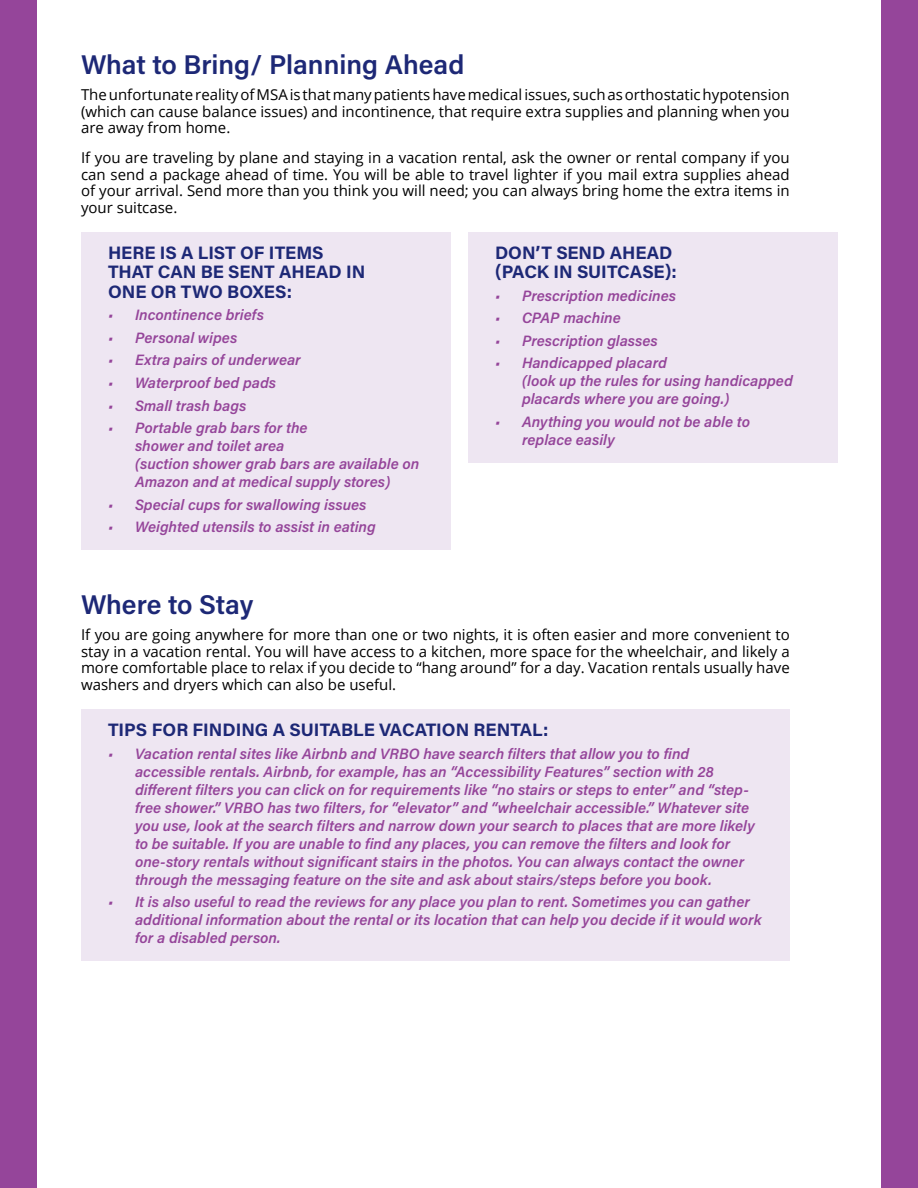
<style>
.page{position:relative;width:918px;height:1188px;background:#95459a}
.page>*{position:absolute;margin:0;border:0;box-sizing:border-box;transform-origin:0 0}
.t1{font:600 27px "Acumin Pro";letter-spacing:-.005em;color:#1d2876}
.t2{font:700 18px/19.5px "Acumin Pro";color:#1d2876}
.t3{font:italic 600 15px/18px "Acumin Pro";color:#95459a}
.t4{font:15px/16.5px "Open Sans";color:#000;text-align:justify}
.s1{font-weight:400}
</style>
<div class="page">
<div style="left:38px;top:0;width:843px;height:1188px;background:#fff"></div>
<div style="left:81px;top:709px;width:709px;height:45px;background:#eee6f2"></div>
<div style="left:81px;top:734px;width:709px;height:168px;background:#eee6f2"></div>
<div style="left:81px;top:883px;width:709px;height:78px;background:#eee6f2"></div>
<div style="left:81px;top:232px;width:369px;height:84px;background:#eee6f2"></div>
<div style="left:81px;top:296px;width:369px;height:42px;background:#eee6f2"></div>
<div style="left:81px;top:318px;width:369px;height:42px;background:#eee6f2"></div>
<div style="left:81px;top:341px;width:369px;height:42px;background:#eee6f2"></div>
<div style="left:81px;top:363px;width:369px;height:42px;background:#eee6f2"></div>
<div style="left:81px;top:386px;width:369px;height:42px;background:#eee6f2"></div>
<div style="left:81px;top:409px;width:369px;height:96px;background:#eee6f2"></div>
<div style="left:81px;top:485px;width:369px;height:42px;background:#eee6f2"></div>
<div style="left:81px;top:508px;width:369px;height:42px;background:#eee6f2"></div>
<div style="left:468px;top:232px;width:369px;height:64px;background:#eee6f2"></div>
<div style="left:468px;top:276px;width:369px;height:42px;background:#eee6f2"></div>
<div style="left:468px;top:299px;width:369px;height:42px;background:#eee6f2"></div>
<div style="left:468px;top:321px;width:369px;height:42px;background:#eee6f2"></div>
<div style="left:468px;top:344px;width:369px;height:78px;background:#eee6f2"></div>
<div style="left:468px;top:403px;width:369px;height:60px;background:#eee6f2"></div>
<h1 class="t1" style="left:81px;top:46px;width:385px">What to Bring/ Planning Ahead</h1>
<p class="t4" style="left:81px;top:86px;width:710px">The unfortunate reality of MSA is that many patients have medical issues, such as orthostatic hypotension (which can cause balance issues) and incontinence, that require extra supplies and planning when you are away from home.</p>
<p class="t4" style="left:81px;top:149px;width:710px">If you are traveling by plane and staying in a vacation rental, ask the owner or rental company if you can send a package ahead of time. You will be able to travel lighter if you mail extra supplies ahead of your arrival. Send more than you think you will need; you can always bring home the extra items in your suitcase.</p>
<p class="t2" style="left:108px;top:242px;width:259px">HERE IS A LIST OF ITEMS<br>THAT CAN BE SENT AHEAD IN<br>ONE OR TWO BOXES:</p>
<p class="t3" style="left:108px;top:305px;width:157px"><span class="s1">•</span> Incontinence briefs</p>
<p class="t3" style="left:108px;top:328px;width:131px"><span class="s1">•</span> Personal wipes</p>
<p class="t3" style="left:108px;top:350px;width:194px"><span class="s1">•</span> Extra pairs of underwear</p>
<p class="t3" style="left:108px;top:373px;width:170px"><span class="s1">•</span> Waterproof bed pads</p>
<p class="t3" style="left:108px;top:396px;width:140px"><span class="s1">•</span> Small trash bags</p>
<p class="t3" style="left:135px;top:418px;width:286px;text-indent:-27px"><span class="s1">•</span> Portable grab bars for the<br>shower and toilet area<br>(suction shower grab bars are available on<br>Amazon and at medical supply stores)</p>
<p class="t3" style="left:108px;top:495px;width:260px"><span class="s1">•</span> Special cups for swallowing issues</p>
<p class="t3" style="left:108px;top:517px;width:269px"><span class="s1">•</span> Weighted utensils to assist in eating</p>
<p class="t2" style="left:495px;top:242px;width:183px">DON’T SEND AHEAD (PACK IN SUITCASE):</p>
<p class="t3" style="left:495px;top:286px;width:183px"><span class="s1">•</span> Prescription medicines</p>
<p class="t3" style="left:495px;top:308px;width:127px"><span class="s1">•</span> CPAP machine</p>
<p class="t3" style="left:495px;top:331px;width:164px"><span class="s1">•</span> Prescription glasses</p>
<p class="t3" style="left:522px;top:354px;width:272px;text-indent:-27px"><span class="s1">•</span> Handicapped placard<br>(look up the rules for using handicapped placards where you are going.)</p>
<p class="t3" style="left:522px;top:412px;width:230px;text-indent:-27px"><span class="s1">•</span> Anything you would not be able to replace easily</p>
<h1 class="t1" style="left:81px;top:586px;width:174px">Where to Stay</h1>
<p class="t4" style="left:81px;top:626px;width:710px">If you are going anywhere for more than one or two nights, it is often easier and more convenient to stay in a vacation rental. You will have access to a kitchen, more space for the wheelchair, and likely a more comfortable place to relax if you decide to “hang around” for a day. Vacation rentals usually have washers and dryers which can also be useful.</p>
<p class="t2" style="left:108px;top:719px;width:442px">TIPS FOR FINDING A SUITABLE VACATION RENTAL:</p>
<p class="t3" style="left:135px;top:744px;width:621px;text-indent:-27px"><span class="s1">•</span> Vacation rental sites like Airbnb and VRBO have search filters that allow you to find accessible rentals. Airbnb, for example, has an “Accessibility Features” section with 28 different filters you can click on for requirements like “no stairs or steps to enter” and “step&shy;free shower.” VRBO has two filters, for “elevator” and “wheelchair accessible.” Whatever site you use, look at the search filters and narrow down your search to places that are more likely to be suitable. If you are unable to find any places, you can remove the filters and look for one-story rentals without significant stairs in the photos. You can always contact the owner through the messaging feature on the site and ask about stairs/steps before you book.</p>
<p class="t3" style="left:135px;top:892px;width:628px;text-indent:-27px"><span class="s1">•</span> It is also useful to read the reviews for any place you plan to rent. Sometimes you can gather additional information about the rental or its location that can help you decide if it would work for a disabled person.</p>
</div>
